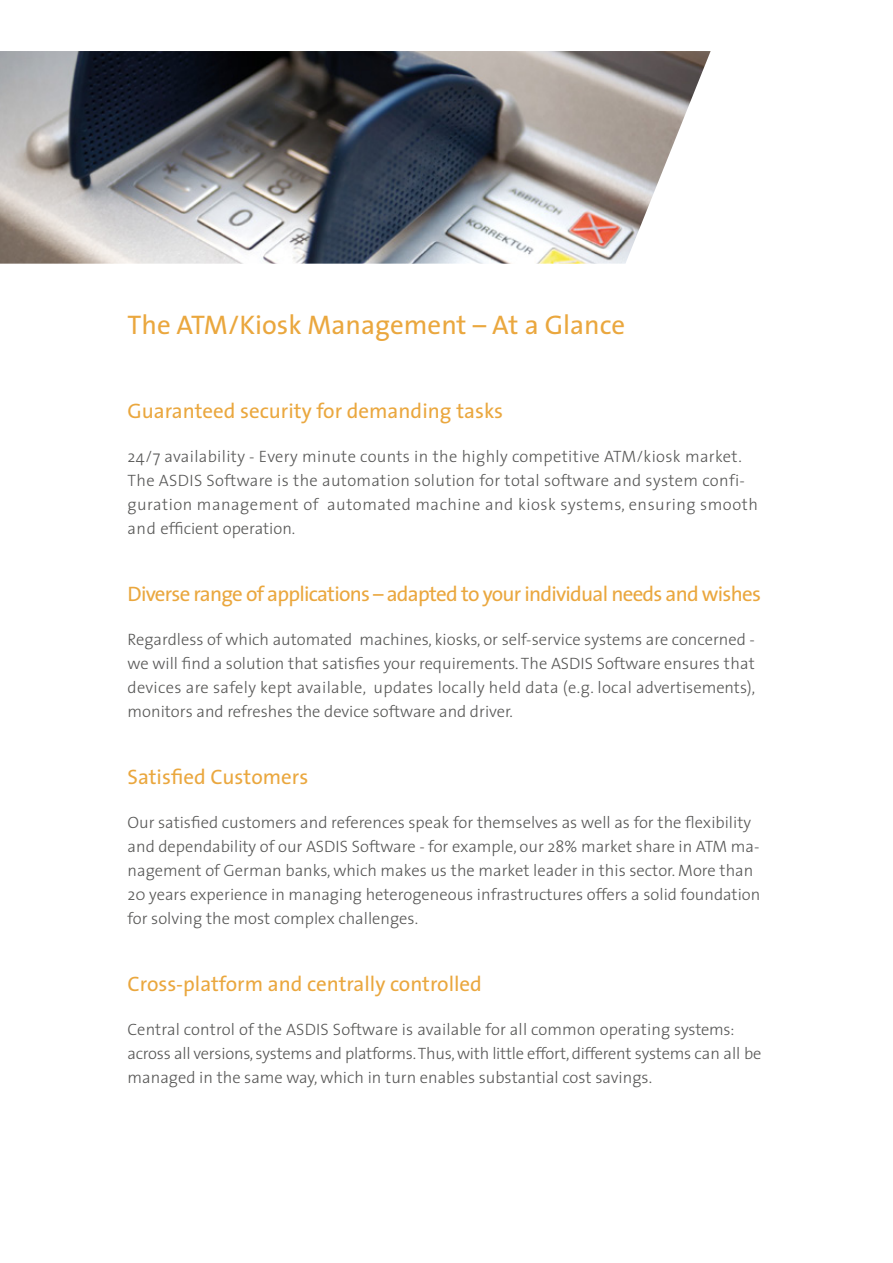
<style>
.page{position:relative;width:893px;height:1263px;background:#fff}
.page>*{position:absolute;margin:0;border:0;box-sizing:border-box;transform-origin:0 0}
.t1{font:27px "The Sans";color:#eaa73e}
.t2{font:21px "The Sans";letter-spacing:-.01em;color:#eaa73e}
.t3{font:21px "The Sans";letter-spacing:-.035em;color:#eaa73e}
.t4{font:300 16.5px/24px "The Sans";color:#575756}
.t5{font:300 16.5px/24px "The Sans";letter-spacing:.02em;color:#575756}
</style>
<div class="page">
<img style="left:0;top:51px;width:711px;height:213px">
<h1 class="t1" style="left:128px;top:303px;width:499px">The ATM/Kiosk Management – At a Glance</h1>
<p class="t2" style="left:128px;top:394px;width:377px">Guaranteed security for demanding tasks</p>
<p class="t5" style="left:128px;top:444px;width:632px">24/7 availability - Every minute counts in the highly competitive ATM/kiosk market.<br>The ASDIS Software is the automation solution for total software and system confi&shy;guration management of automated machine and kiosk systems, ensuring smooth and efficient operation.</p>
<p class="t3" style="left:128px;top:577px;width:635px">Diverse range of applications – adapted to your individual needs and wishes</p>
<p class="t4" style="left:128px;top:627px;width:629px;text-align:justify">Regardless of which automated machines, kiosks, or self-service systems are concerned - we will find a solution that satisfies your requirements. The ASDIS Software ensures that devices are safely kept available, updates locally held data (e.g. local advertisements), monitors and refreshes the device software and driver.</p>
<p class="t2" style="left:128px;top:760px;width:182px">Satisfied Customers</p>
<p class="t4" style="left:128px;top:810px;width:634px">Our satisfied customers and references speak for themselves as well as for the flexibility and dependability of our ASDIS Software - for example, our 28% market share in ATM ma&shy;nagement of German banks, which makes us the market leader in this sector. More than 20 years experience in managing heterogeneous infrastructures offers a solid foundation for solving the most complex challenges.</p>
<p class="t2" style="left:128px;top:967px;width:356px">Cross-platform and centrally controlled</p>
<p class="t4" style="left:128px;top:1017px;width:635px">Central control of the ASDIS Software is available for all common operating systems: across all versions, systems and platforms. Thus, with little effort, different systems can all be managed in the same way, which in turn enables substantial cost savings.</p>
</div>
